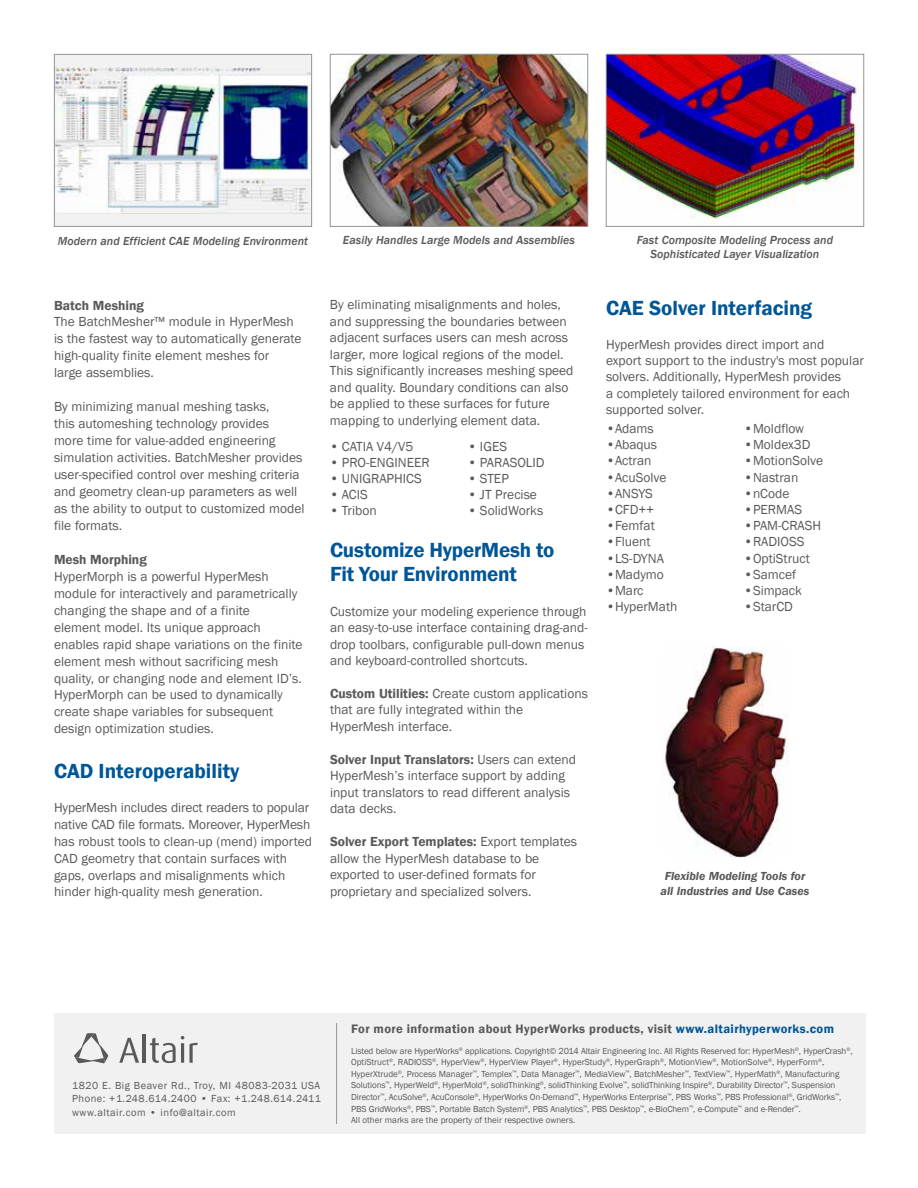
<style>
.page{position:relative;width:918px;height:1188px;background:#fff}
.page>*{position:absolute;margin:0;border:0;box-sizing:border-box;transform-origin:0 0}
.t1{font:600 21px/24px "Franklin Gothic";letter-spacing:-.005em;color:#005697}
.t2{font:13.5px/17px "Franklin Gothic";color:#58595b}
.t3{font:600 13.5px "Franklin Gothic";color:#58595b}
.t4{font:600 12.6px "Franklin Gothic";letter-spacing:.03em;color:#58595b}
.t5{font:italic 500 12px/14.4px "Franklin Gothic";color:#58595b;text-align:center}
.t6{font:italic 600 12px/14.4px "Franklin Gothic";color:#58595b;text-align:center}
.t7{font:10.5px/13.5px "Franklin Gothic";letter-spacing:.05em;color:#58595b;text-align:justify}
.t8{font:9px/11.7px "Franklin Gothic";letter-spacing:-.01em;color:#58595b}
.s1{font-weight:600}
.s2{color:#005596}
</style>
<div class="page">
<div style="left:54px;top:54px;width:258px;height:172px;background:#f2f2f2"></div>
<img style="left:56px;top:67px;width:254px;height:147px">
<div style="left:54px;top:54px;width:258px;height:173px;border:1px solid #939598"></div>
<img style="left:332px;top:56px;width:254px;height:169px">
<div style="left:330px;top:54px;width:258px;height:173px;border:1px solid #939598"></div>
<img style="left:608px;top:56px;width:254px;height:167px">
<div style="left:606px;top:54px;width:258px;height:173px;border:1px solid #939598"></div>
<img style="left:665px;top:646px;width:124px;height:211px">
<div style="left:54px;top:1013px;width:812px;height:121px;background:#f1f1f2"></div>
<hr style="left:336px;top:1023px;width:1px;height:101px;background:#939598">
<svg style="left:119px;top:1038px;width:20px;height:25px"></svg>
<hr style="left:143px;top:1034px;width:3px;height:29px;background:#58595b">
<svg style="left:150px;top:1036px;width:48px;height:27px"></svg>
<svg style="left:74px;top:1033px;width:35px;height:30px"></svg>
<p class="t5" style="left:58px;top:234px;width:252px">Modern and Efficient CAE Modeling Environment</p>
<p class="t5" style="left:343px;top:233px;width:234px">Easily Handles Large Models and Assemblies</p>
<p class="t5" style="left:637px;top:233px;width:198px">Fast Composite Modeling Process and<br>Sophisticated Layer Visualization</p>
<p class="t3" style="left:54px;top:297px;width:91px">Batch Meshing</p>
<p class="t2" style="left:54px;top:314px;width:249px">The BatchMesher™ module in HyperMesh is the fastest way to automatically generate high-quality finite element meshes for<br>large assemblies.</p>
<p class="t2" style="left:54px;top:399px;width:252px">By minimizing manual meshing tasks,<br>this automeshing technology provides<br>more time for value-added engineering simulation activities. BatchMesher provides user-specified control over meshing criteria and geometry clean-up parameters as well as the ability to output to customized model file formats.</p>
<p class="t3" style="left:54px;top:551px;width:94px">Mesh Morphing</p>
<p class="t2" style="left:54px;top:568px;width:250px">HyperMorph is a powerful HyperMesh module for interactively and parametrically changing the shape and of a finite<br>element model. Its unique approach enables rapid shape variations on the finite element mesh without sacrificing mesh quality, or changing node and element ID’s.<br>HyperMorph can be used to dynamically create shape variables for subsequent design optimization studies.</p>
<h1 class="t1" style="left:54px;top:759px;width:187px">CAD Interoperability</h1>
<p class="t2" style="left:54px;top:800px;width:260px">HyperMesh includes direct readers to popular native CAD file formats. Moreover, HyperMesh has robust tools to clean-up (mend) imported CAD geometry that contain surfaces with gaps, overlaps and misalignments which hinder high-quality mesh generation.</p>
<p class="t2" style="left:330px;top:297px;width:245px;line-height:16.5px">By eliminating misalignments and holes, and suppressing the boundaries between adjacent surfaces users can mesh across larger, more logical regions of the model.<br>This significantly increases meshing speed and quality. Boundary conditions can also be applied to these surfaces for future mapping to underlying element data.</p>
<p class="t2" style="left:330px;top:438px;width:85px">• CATIA V4/V5</p>
<p class="t2" style="left:330px;top:454px;width:101px">• PRO-ENGINEER</p>
<p class="t2" style="left:330px;top:470px;width:93px">• UNIGRAPHICS</p>
<p class="t2" style="left:330px;top:486px;width:39px">• ACIS</p>
<p class="t2" style="left:330px;top:503px;width:48px">• Tribon</p>
<p class="t2" style="left:468px;top:438px;width:41px">• IGES</p>
<p class="t2" style="left:468px;top:454px;width:78px">• PARASOLID</p>
<p class="t2" style="left:468px;top:470px;width:42px">• STEP</p>
<p class="t2" style="left:468px;top:486px;width:71px">• JT Precise</p>
<p class="t2" style="left:468px;top:503px;width:77px">• SolidWorks</p>
<h1 class="t1" style="left:330px;top:538px;width:226px">Customize HyperMesh to<br>Fit Your Environment</h1>
<p class="t2" style="left:330px;top:603px;width:259px;line-height:16.5px">Customize your modeling experience through an easy-to-use interface containing drag-and&shy;drop toolbars, configurable pull-down menus and keyboard-controlled shortcuts.</p>
<p class="t2" style="left:330px;top:686px;width:259px;line-height:16.5px"><span class="s1">Custom Utilities:</span> Create custom applications that are fully integrated within the<br>HyperMesh interface.</p>
<p class="t2" style="left:330px;top:752px;width:248px;line-height:16.5px"><span class="s1">Solver Input Translators:</span> Users can extend HyperMesh’s interface support by adding input translators to read different analysis data decks.</p>
<p class="t2" style="left:330px;top:834px;width:248px;line-height:16.5px"><span class="s1">Solver Export Templates:</span> Export templates allow the HyperMesh database to be exported to user-defined formats for proprietary and specialized solvers.</p>
<h1 class="t1" style="left:606px;top:296px;width:208px">CAE Solver Interfacing</h1>
<p class="t2" style="left:606px;top:337px;width:260px;line-height:16.2px">HyperMesh provides direct import and<br>export support to the industry's most popular solvers. Additionally, HyperMesh provides<br>a completely tailored environment for each supported solver.</p>
<p class="t2" style="left:606px;top:420px;width:49px">•Adams</p>
<p class="t2" style="left:606px;top:437px;width:53px">•Abaqus</p>
<p class="t2" style="left:606px;top:453px;width:47px">•Actran</p>
<p class="t2" style="left:606px;top:469px;width:62px">•AcuSolve</p>
<p class="t2" style="left:606px;top:485px;width:48px">•ANSYS</p>
<p class="t2" style="left:606px;top:501px;width:50px">•CFD++</p>
<p class="t2" style="left:606px;top:518px;width:50px">•Femfat</p>
<p class="t2" style="left:606px;top:534px;width:46px">•Fluent</p>
<p class="t2" style="left:606px;top:550px;width:59px">•LS-DYNA</p>
<p class="t2" style="left:606px;top:566px;width:59px">•Madymo</p>
<p class="t2" style="left:606px;top:582px;width:39px">•Marc</p>
<p class="t2" style="left:606px;top:599px;width:73px">•HyperMath</p>
<p class="t2" style="left:744px;top:420px;width:62px">•Moldflow</p>
<p class="t2" style="left:744px;top:437px;width:68px">•Moldex3D</p>
<p class="t2" style="left:744px;top:453px;width:81px">•MotionSolve</p>
<p class="t2" style="left:744px;top:469px;width:56px">•Nastran</p>
<p class="t2" style="left:744px;top:485px;width:47px">•nCode</p>
<p class="t2" style="left:744px;top:501px;width:60px">•PERMAS</p>
<p class="t2" style="left:744px;top:518px;width:79px">•PAM-CRASH</p>
<p class="t2" style="left:744px;top:534px;width:62px">•RADIOSS</p>
<p class="t2" style="left:744px;top:550px;width:68px">•OptiStruct</p>
<p class="t2" style="left:744px;top:566px;width:54px">•Samcef</p>
<p class="t2" style="left:744px;top:582px;width:60px">•Simpack</p>
<p class="t2" style="left:744px;top:599px;width:50px">•StarCD</p>
<p class="t6" style="left:661px;top:869px;width:150px">Flexible Modeling Tools for all Industries and Use Cases</p>
<p class="t7" style="left:72px;top:1079px;width:250px">1820 E. Big Beaver Rd., Troy, MI 48083-2031 USA Phone: +1.248.614.2400 • Fax: +1.248.614.2411 www.altair.com • info@altair.com</p>
<p class="t4" style="left:351px;top:1021px;width:484px">For more information about HyperWorks products, visit <span class="s2">www.altairhyperworks.com</span></p>
<p class="t8" style="left:351px;top:1045px;width:503px">Listed below are HyperWorks<sup>®</sup> applications. Copyright© 2014 Altair Engineering Inc. All Rights Reserved for: HyperMesh<sup>®</sup>, HyperCrash<sup>®</sup>, OptiStruct<sup>®</sup>, RADIOSS<sup>®</sup>, HyperView<sup>®</sup>, HyperView Player<sup>®</sup>, HyperStudy<sup>®</sup>, HyperGraph<sup>®</sup>, MotionView<sup>®</sup>, MotionSolve<sup>®</sup>, HyperForm<sup>®</sup>, HyperXtrude<sup>®</sup>, Process Manager<sup>™</sup>, Templex<sup>™</sup>, Data Manager<sup>™</sup>, MediaView<sup>™</sup>, BatchMesher<sup>™</sup>, TextView<sup>™</sup>, HyperMath<sup>®</sup>, Manufacturing Solutions<sup>™</sup>, HyperWeld<sup>®</sup>, HyperMold<sup>®</sup>, solidThinking<sup>®</sup>, solidThinking Evolve<sup>™</sup>, solidThinking Inspire<sup>®</sup>, Durability Director<sup>™</sup>, Suspension Director<sup>™</sup>, AcuSolve<sup>®</sup>, AcuConsole<sup>®</sup>, HyperWorks On-Demand<sup>™</sup>, HyperWorks Enterprise<sup>™</sup>, PBS Works<sup>™</sup>, PBS Professional<sup>®</sup>, GridWorks<sup>™</sup>, PBS GridWorks<sup>®</sup>, PBS<sup>™</sup>, Portable Batch System<sup>®</sup>, PBS Analytics<sup>™</sup>, PBS Desktop<sup>™</sup>, e-BioChem<sup>™</sup>, e-Compute<sup>™</sup> and e-Render<sup>™</sup>.<br>All other marks are the property of their respective owners.</p>
</div>
